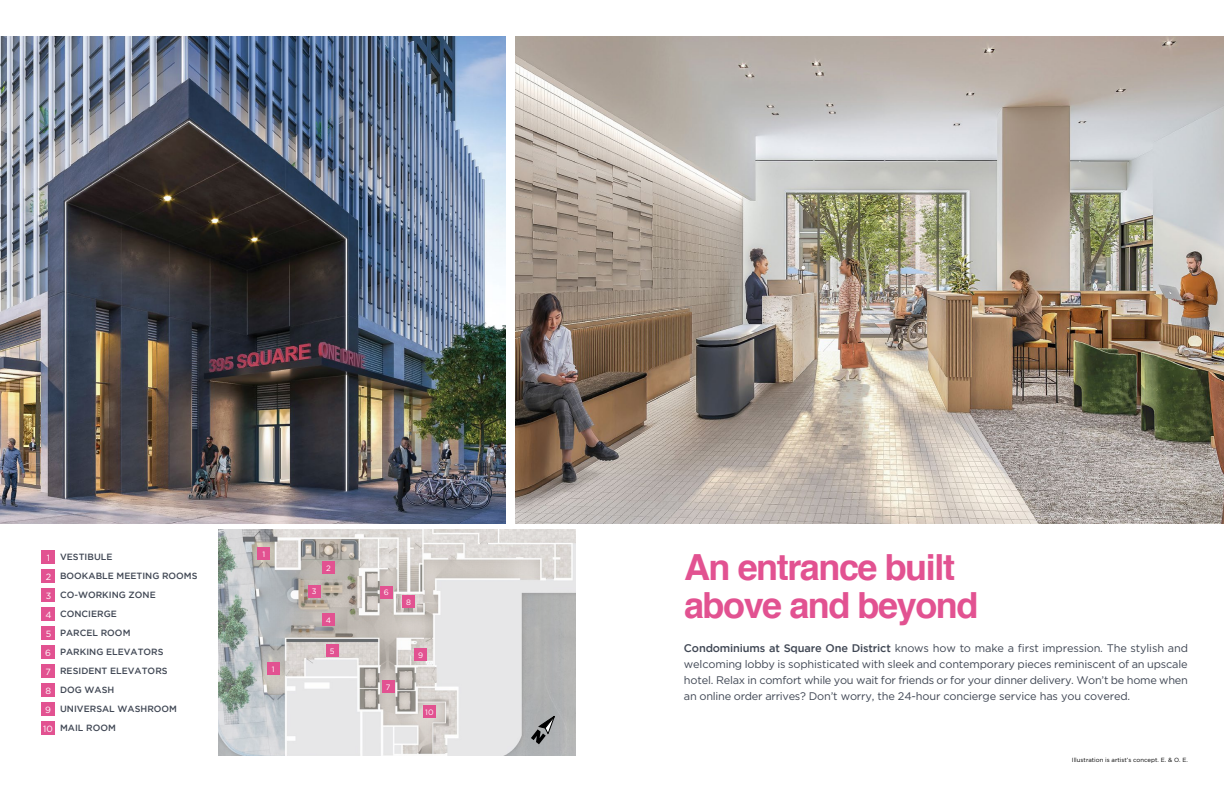
<style>
.page{position:relative;width:1224px;height:792px;background:#fff}
.page>*{position:absolute;margin:0;border:0;box-sizing:border-box;transform-origin:0 0}
.t1{font:700 36px/38px "Helvetica";letter-spacing:-.04em;color:#e25291}
.t2{font:11px/16px "Gotham";letter-spacing:-.015em;color:#404754;text-align:justify}
.t3{font:500 9px/19px "Gotham";letter-spacing:.005em;color:#404754}
.t4{font:9px/18.9px "Gotham";color:#fff}
.t5{font:7.8px "Gotham";color:#fff}
.t6{font:6px "Gotham";color:#000}
.s1{font-weight:500}
</style>
<div class="page">
<img style="left:516px;top:36px;width:708px;height:487px">
<img style="left:218px;top:530px;width:358px;height:226px">
<img style="left:0;top:36px;width:505px;height:487px">
<div style="left:42px;top:551px;width:13px;height:13px;background:#e25291"></div>
<div style="left:42px;top:570px;width:13px;height:13px;background:#e25291"></div>
<div style="left:42px;top:589px;width:13px;height:13px;background:#e25291"></div>
<div style="left:42px;top:608px;width:13px;height:13px;background:#e25291"></div>
<div style="left:42px;top:626px;width:13px;height:14px;background:#e25291"></div>
<div style="left:41px;top:645px;width:14px;height:14px;background:#e25291"></div>
<div style="left:41px;top:664px;width:14px;height:14px;background:#e25291"></div>
<div style="left:42px;top:683px;width:13px;height:14px;background:#e25291"></div>
<div style="left:41px;top:702px;width:14px;height:14px;background:#e25291"></div>
<div style="left:41px;top:721px;width:14px;height:14px;background:#e25291"></div>
<div style="left:258px;top:547px;width:12px;height:12px;background:#e25291"></div>
<div style="left:323px;top:562px;width:12px;height:12px;background:#e25291"></div>
<div style="left:308px;top:585px;width:12px;height:12px;background:#e25291"></div>
<div style="left:380px;top:586px;width:12px;height:12px;background:#e25291"></div>
<div style="left:326px;top:645px;width:12px;height:12px;background:#e25291"></div>
<div style="left:323px;top:614px;width:12px;height:12px;background:#e25291"></div>
<div style="left:382px;top:681px;width:12px;height:12px;background:#e25291"></div>
<div style="left:267px;top:663px;width:12px;height:12px;background:#e25291"></div>
<div style="left:402px;top:596px;width:13px;height:12px;background:#e25291"></div>
<div style="left:415px;top:649px;width:12px;height:12px;background:#e25291"></div>
<div style="left:423px;top:706px;width:12px;height:12px;background:#e25291"></div>
<svg style="left:531px;top:715px;width:24px;height:29px"></svg>
<p class="t4" style="left:45px;top:548px;width:8px">1<br>2<br>3<br>4<br>5<br>6</p>
<p class="t3" style="left:60px;top:547px;width:139px">VESTIBULE<br>BOOKABLE MEETING ROOMS<br>CO-WORKING ZONE<br>CONCIERGE<br>PARCEL ROOM<br>PARKING ELEVATORS<br>RESIDENT ELEVATORS<br>DOG WASH<br>UNIVERSAL WASHROOM<br>MAIL ROOM</p>
<p class="t4" style="left:45px;top:662px;width:7px;line-height:19.5px">7<br>8</p>
<p class="t4" style="left:43px;top:700px;width:11px">9<br>10</p>
<p class="t5" style="left:263px;top:549px;width:4px">1</p>
<p class="t5" style="left:272px;top:664px;width:4px">1</p>
<p class="t5" style="left:326px;top:563px;width:6px">2</p>
<p class="t5" style="left:312px;top:587px;width:6px">3</p>
<p class="t5" style="left:384px;top:588px;width:7px">6</p>
<p class="t5" style="left:326px;top:615px;width:7px">4</p>
<p class="t5" style="left:330px;top:646px;width:6px">5</p>
<p class="t5" style="left:386px;top:682px;width:6px">7</p>
<p class="t5" style="left:406px;top:597px;width:6px">8</p>
<p class="t5" style="left:418px;top:651px;width:7px">9</p>
<p class="t5" style="left:425px;top:707px;width:10px">10</p>
<h1 class="t1" style="left:684px;top:547px;width:296px">An entrance built above and beyond</h1>
<p class="t2" style="left:684px;top:640px;width:506px"><span class="s1">Condominiums at Square One District</span> knows how to make a first impression. The stylish and welcoming lobby is sophisticated with sleek and contemporary pieces reminiscent of an upscale hotel. Relax in comfort while you wait for friends or for your dinner delivery. Won’t be home when an online order arrives? Don’t worry, the 24-hour concierge service has you covered.</p>
<p class="t6" style="left:1072px;top:756px;width:118px">Illustration is artist’s concept. E. &amp; O. E.</p>
</div>
